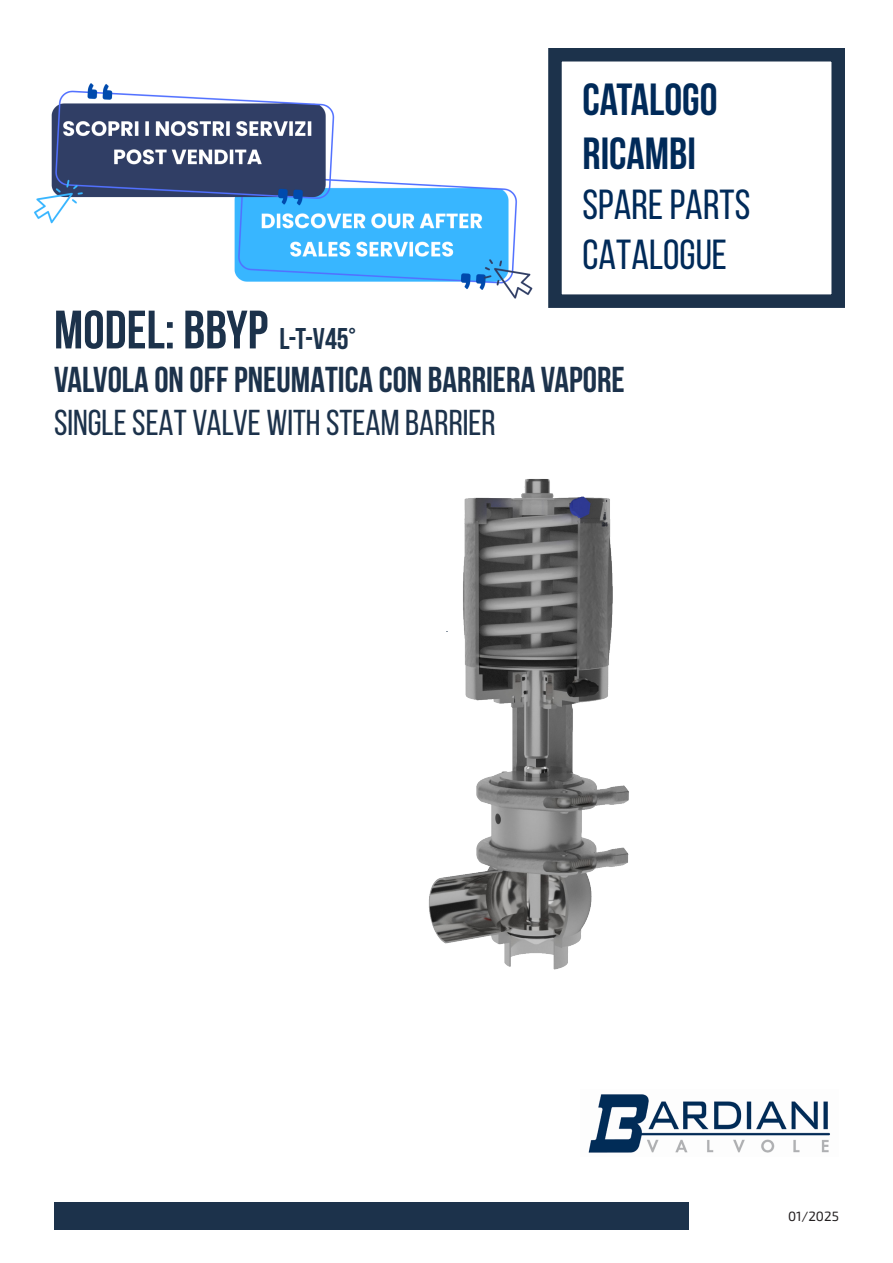
<style>
.page{position:relative;width:893px;height:1263px;background:#fff}
.page>*{position:absolute;margin:0;border:0;box-sizing:border-box;transform-origin:0 0}
.t1{font:700 54px "Bebas Neue";color:#1c324b}
.t2{font:700 45px/54px "Bebas Neue";color:#002a59}
.t3{font:42px/50.4px "Bebas Neue";color:#002a59}
.t4{font:700 36px "Bebas Neue";color:#1c324b}
.t5{font:36px "Bebas Neue";color:#1c324b}
.t6{font:700 30px "Bebas Neue";color:#1c334c}
.t7{font:13.5px "Exo Soft";color:#231f20}
</style>
<div class="page">
<img style="left:588px;top:1094px;width:242px;height:59px">
<div style="left:548px;top:48px;width:297px;height:260px;border:14px solid #1c324b"></div>
<img style="left:34px;top:83px;width:499px;height:216px">
<div style="left:55px;top:1202px;width:634px;height:28px;background:#1c324b"></div>
<img style="left:428px;top:479px;width:201px;height:491px">
<p class="t2" style="left:583px;top:71px;width:137px">CATALOGO<br>RICAMBI</p>
<p class="t3" style="left:583px;top:179px;width:169px">SPARE PARTS<br>CATALOGUE</p>
<p class="t1" style="left:54px;top:300px;width:216px">MODEL: BBYP</p>
<p class="t4" style="left:54px;top:359px;width:572px">VALVOLA ON OFF PNEUMATICA CON BARRIERA VAPORE</p>
<p class="t5" style="left:54px;top:403px;width:443px">SINGLE SEAT VALVE WITH STEAM BARRIER</p>
<p class="t6" style="left:279px;top:322px;width:78px">L-T-V45°</p>
<p class="t7" style="left:788px;top:1209px;width:52px">01/2025</p>
</div>
